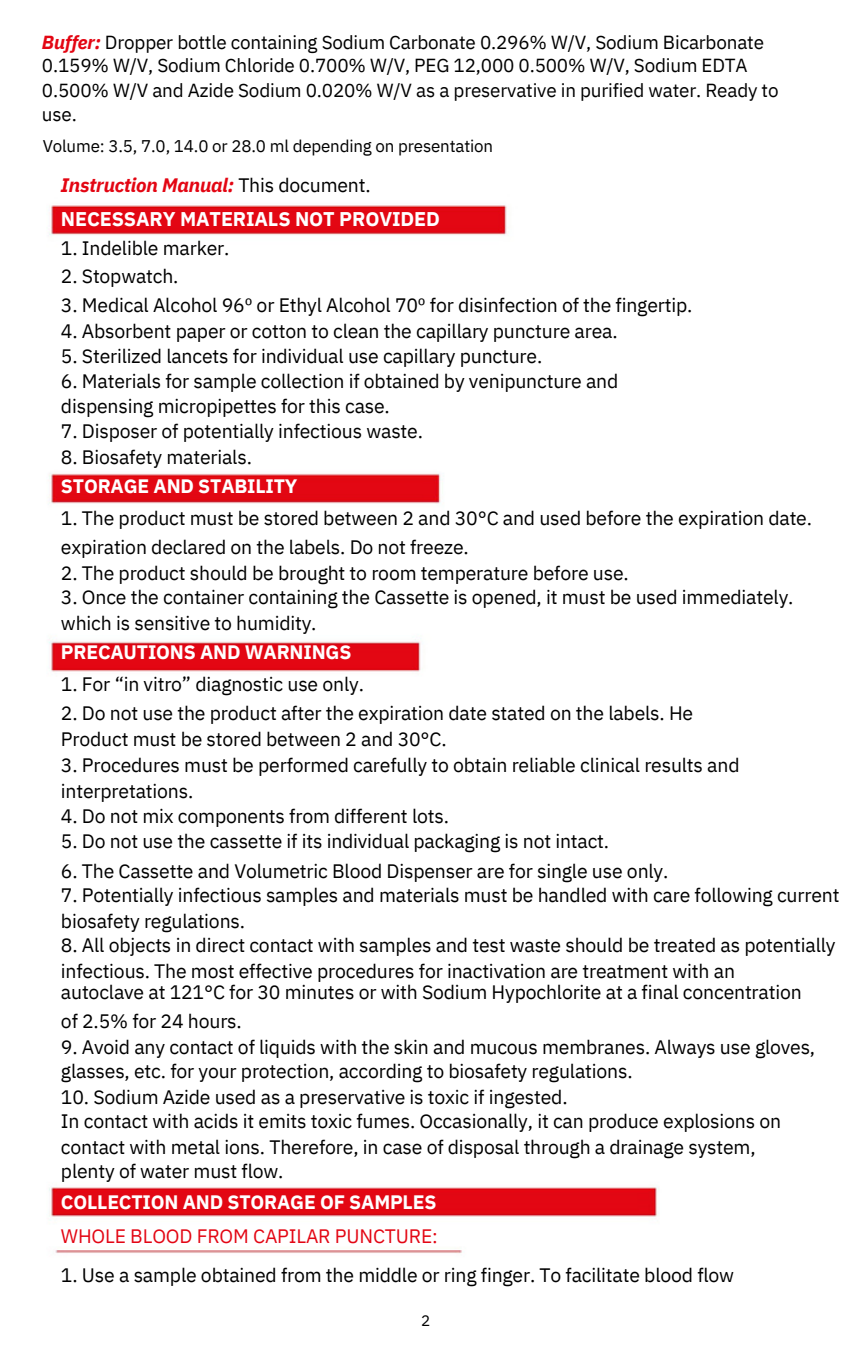
<style>
.page{position:relative;width:849px;height:1359px;background:#fff}
.page>*{position:absolute;margin:0;border:0;box-sizing:border-box;transform-origin:0 0}
.t1{font:700 19.8px "IBM Plex Sans";letter-spacing:-.005em;color:#fff}
.t2{font:19.5px/25.8px "IBM Plex Sans";letter-spacing:-.01em;color:#000}
.t3{font:19.5px/33.9px "IBM Plex Sans";letter-spacing:-.01em;color:#e30613}
.t4{font:italic 700 19.5px "IBM Plex Sans";letter-spacing:-.01em;color:#e30613}
.t5{font:700 19.5px "IBM Plex Sans";letter-spacing:-.01em;color:#fff}
.t6{font:18.9px/22.5px "IBM Plex Sans";letter-spacing:-.01em;color:#000}
.t7{font:16.8px "IBM Plex Sans";letter-spacing:-.01em;color:#000}
.t8{font:15.3px "IBM Plex Sans";color:#000}
.s1{font-weight:700;font-style:italic;color:#e30613}
.s2{font-weight:400;font-style:normal;color:#000}
.s3{font-weight:700;color:#fff}
</style>
<div class="page">
<img style="left:48px;top:205px;width:611px;height:1048px">
<p class="t6" style="left:42px;top:31px;width:723px"><span class="s1">Buffer:</span> Dropper bottle containing Sodium Carbonate 0.296% W/V, Sodium Bicarbonate<br>0.159% W/V, Sodium Chloride 0.700% W/V, PEG 12,000 0.500% W/V, Sodium EDTA</p>
<p class="t6" style="left:42px;top:78px;width:738px">0.500% W/V and Azide Sodium 0.020% W/V as a preservative in purified water. Ready to</p>
<h2 class="t6" style="left:42px;top:103px;width:36px">use.</h2>
<p class="t7" style="left:43px;top:135px;width:452px">Volume: 3.5, 7.0, 14.0 or 28.0 ml depending on presentation</p>
<h2 class="t4" style="left:61px;top:172px;width:311px">Instruction Manual: <span class="s2">This document.</span></h2>
<p class="t1" style="left:61px;top:206px;width:380px">NECESSARY MATERIALS NOT PROVIDED</p>
<h1 class="t2" style="left:61px;top:235px;width:170px">1. Indelible marker.</h1>
<h1 class="t2" style="left:61px;top:263px;width:119px">2. Stopwatch.</h1>
<h1 class="t2" style="left:61px;top:292px;width:632px">3. Medical Alcohol 96º or Ethyl Alcohol 70º for disinfection of the fingertip.</h1>
<h1 class="t2" style="left:61px;top:317px;width:558px">4. Absorbent paper or cotton to clean the capillary puncture area.</h1>
<h1 class="t2" style="left:61px;top:343px;width:482px">5. Sterilized lancets for individual use capillary puncture.</h1>
<h1 class="t2" style="left:61px;top:367px;width:558px">6. Materials for sample collection if obtained by venipuncture and dispensing micropipettes for this case.</h1>
<h1 class="t2" style="left:61px;top:417px;width:363px">7. Disposer of potentially infectious waste.</h1>
<h1 class="t2" style="left:61px;top:442px;width:238px;line-height:29.1px">8. Biosafety materials.<br><span class="s3">STORAGE AND STABILITY</span></h1>
<h1 class="t2" style="left:61px;top:503px;width:752px;line-height:29.1px">1. The product must be stored between 2 and 30°C and used before the expiration date. expiration declared on the labels. Do not freeze.</h1>
<h1 class="t2" style="left:61px;top:559px;width:569px">2. The product should be brought to room temperature before use.</h1>
<h1 class="t2" style="left:61px;top:584px;width:733px">3. Once the container containing the Cassette is opened, it must be used immediately. which is sensitive to humidity.</h1>
<h1 class="t5" style="left:61px;top:639px;width:292px">PRECAUTIONS AND WARNINGS</h1>
<h1 class="t2" style="left:61px;top:671px;width:304px">1. For “in vitro” diagnostic use only.</h1>
<h1 class="t2" style="left:61px;top:700px;width:633px">2. Do not use the product after the expiration date stated on the labels. He<br>Product must be stored between 2 and 30°C.</h1>
<h1 class="t2" style="left:61px;top:751px;width:680px">3. Procedures must be performed carefully to obtain reliable clinical results and interpretations.</h1>
<h1 class="t2" style="left:61px;top:803px;width:389px">4. Do not mix components from different lots.</h1>
<h1 class="t2" style="left:61px;top:827px;width:549px">5. Do not use the cassette if its individual packaging is not intact.</h1>
<h1 class="t2" style="left:61px;top:858px;width:608px">6. The Cassette and Volumetric Blood Dispenser are for single use only.</h1>
<h1 class="t2" style="left:61px;top:882px;width:779px">7. Potentially infectious samples and materials must be handled with care following current biosafety regulations.</h1>
<h1 class="t2" style="left:61px;top:932px;width:775px">8. All objects in direct contact with samples and test waste should be treated as potentially infectious. The most effective procedures for inactivation are treatment with an</h1>
<h1 class="t2" style="left:61px;top:977px;width:742px;line-height:29.1px">autoclave at 121°C for 30 minutes or with Sodium Hypochlorite at a final concentration of 2.5% for 24 hours.</h1>
<h1 class="t2" style="left:61px;top:1035px;width:755px;line-height:24.3px">9. Avoid any contact of liquids with the skin and mucous membranes. Always use gloves, glasses, etc. for your protection, according to biosafety regulations.</h1>
<h1 class="t2" style="left:61px;top:1084px;width:721px;line-height:24.6px">10. Sodium Azide used as a preservative is toxic if ingested.<br>In contact with acids it emits toxic fumes. Occasionally, it can produce explosions on contact with metal ions. Therefore, in case of disposal through a drainage system, plenty of water must flow.</h1>
<h1 class="t3" style="left:61px;top:1185px;width:378px"><span class="s3">COLLECTION AND STORAGE OF SAMPLES<br></span>WHOLE BLOOD FROM CAPILAR PUNCTURE:</h1>
<p class="t2" style="left:61px;top:1261px;width:674px">1. Use a sample obtained from the middle or ring finger. To facilitate blood flow</p>
<h2 class="t8" style="left:421px;top:1310px;width:11px">2</h2>
</div>
